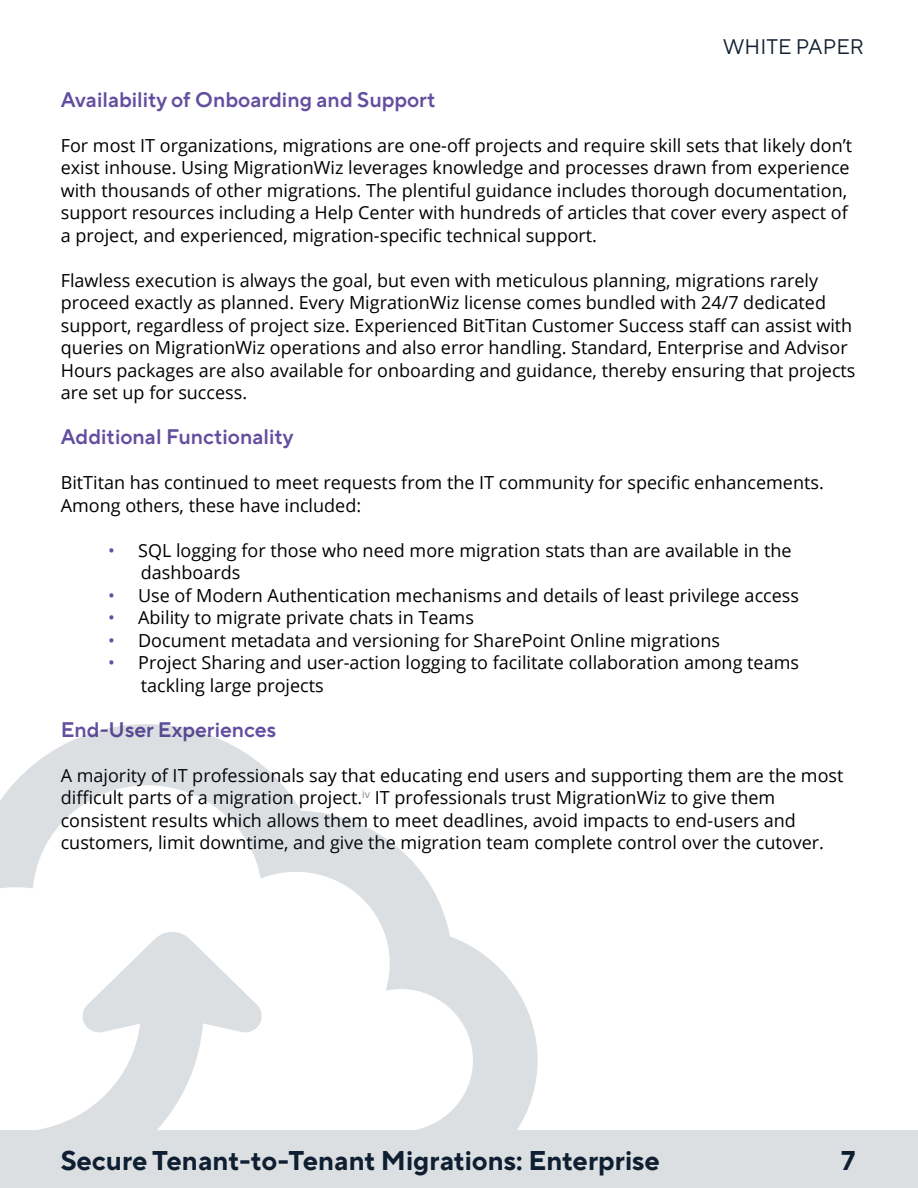
<style>
.page{position:relative;width:918px;height:1188px;background:#fff}
.page>*{position:absolute;margin:0;border:0;box-sizing:border-box;transform-origin:0 0}
.t1{font:700 27px "TT Norms Pro";color:#0f1f32}
.t2{font:600 21px "TT Norms Pro";color:#634ea0}
.t3{font:21px "TT Norms Pro";color:#101f31}
.t4{font:18px/22.5px "Open Sans";color:#000101}
.s1{color:#634ea0}
</style>
<div class="page">
<svg style="left:0;top:724px;width:918px;height:464px"></svg>
<p class="t3" style="left:723px;top:31px;width:143px">WHITE PAPER</p>
<p class="t2" style="left:61px;top:84px;width:376px">Availability of Onboarding and Support</p>
<p class="t4" style="left:61px;top:133px;width:793px">For most IT organizations, migrations are one-off projects and require skill sets that likely don’t exist inhouse. Using MigrationWiz leverages knowledge and processes drawn from experience with thousands of other migrations. The plentiful guidance includes thorough documentation, support resources including a Help Center with hundreds of articles that cover every aspect of a project, and experienced, migration-specific technical support.</p>
<p class="t4" style="left:61px;top:268px;width:796px">Flawless execution is always the goal, but even with meticulous planning, migrations rarely proceed exactly as planned. Every MigrationWiz license comes bundled with 24/7 dedicated support, regardless of project size. Experienced BitTitan Customer Success staff can assist with queries on MigrationWiz operations and also error handling. Standard, Enterprise and Advisor Hours packages are also available for onboarding and guidance, thereby ensuring that projects are set up for success.</p>
<p class="t2" style="left:61px;top:421px;width:234px">Additional Functionality</p>
<p class="t4" style="left:61px;top:471px;width:765px">BitTitan has continued to meet requests from the IT community for specific enhancements.<br>Among others, these have included:</p>
<p class="t4" style="left:141px;top:538px;width:652px;text-indent:-33px"><span class="s1">•</span> SQL logging for those who need more migration stats than are available in the dashboards</p>
<p class="t4" style="left:108px;top:583px;width:693px"><span class="s1">•</span> Use of Modern Authentication mechanisms and details of least privilege access</p>
<p class="t4" style="left:108px;top:606px;width:367px"><span class="s1">•</span> Ability to migrate private chats in Teams</p>
<p class="t4" style="left:108px;top:628px;width:614px"><span class="s1">•</span> Document metadata and versioning for SharePoint Online migrations</p>
<p class="t4" style="left:141px;top:651px;width:660px;text-indent:-33px"><span class="s1">•</span> Project Sharing and user-action logging to facilitate collaboration among teams tackling large projects</p>
<p class="t2" style="left:61px;top:714px;width:217px">End-User Experiences</p>
<p class="t4" style="left:61px;top:763px;width:784px">A majority of IT professionals say that educating end users and supporting them are the most difficult parts of a migration project.<sup>iv</sup> IT professionals trust MigrationWiz to give them consistent results which allows them to meet deadlines, avoid impacts to end-users and customers, limit downtime, and give the migration team complete control over the cutover.</p>
<h1 class="t1" style="left:61px;top:1141px;width:601px">Secure Tenant-to-Tenant Migrations: Enterprise</h1>
<h1 class="t1" style="left:841px;top:1141px;width:16px">7</h1>
</div>
